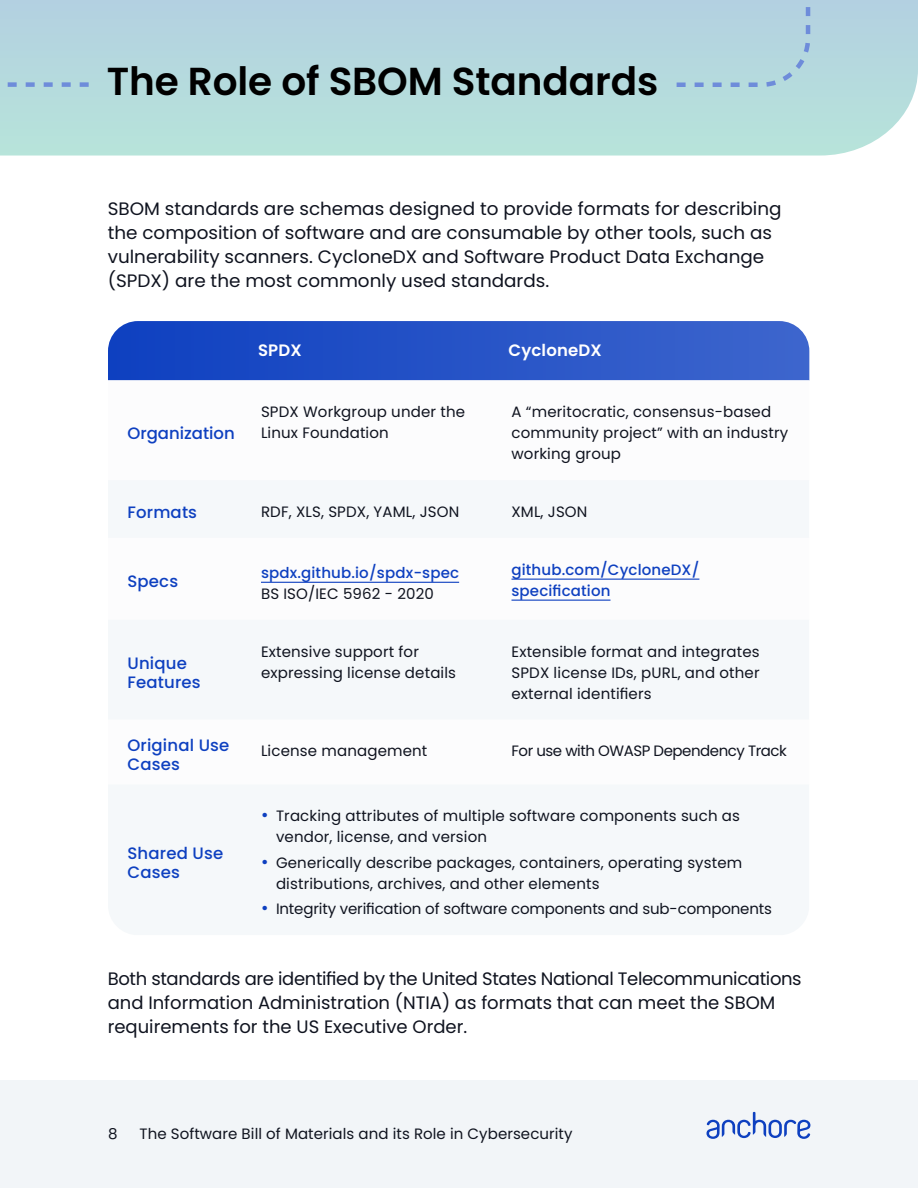
<style>
.page{position:relative;width:918px;height:1188px;background:#fff}
.page>*{position:absolute;margin:0;border:0;box-sizing:border-box;transform-origin:0 0}
.t1{font:600 39px "Poppins";letter-spacing:-.005em;color:#000}
.t2{font:18px/24px "Poppins";color:#0f131f}
.t3{font:500 16.5px/19.5px "Poppins";letter-spacing:.01em;color:#0e40c0}
.t4{font:600 16.5px "Poppins";letter-spacing:.01em;color:#fff}
.t5{font:15px/21px "Poppins";letter-spacing:.01em;color:#0f131f}
.t6{font:15px "Poppins";letter-spacing:-.01em;color:#0f131f}
.t7{font:500 15px/21px "Poppins";letter-spacing:.01em;color:#0e40c0}
.t8{font:15px "Poppins";letter-spacing:-.03em;color:#0f131f}
.s1{font-size:18px;color:#0e40c0}
</style>
<div class="page">
<div style="left:0;top:1080px;width:918px;height:108px;background:#f2f5f8"></div>
<svg style="left:706px;top:1112px;width:104px;height:27px"></svg>
<svg style="left:0;top:0;width:918px;height:156px;background:#b6dadd"></svg>
<svg style="left:0;top:82px;width:89px;height:5px"></svg>
<div style="left:672px;top:0;width:141px;height:89px;background:#b4d5df"></div>
<svg style="left:108px;top:321px;width:701px;height:59px;background:#2754c6"></svg>
<hr style="left:261px;top:582px;width:198px;height:1px;background:#0e40c0">
<hr style="left:512px;top:579px;width:187px;height:1px;background:#0e40c0">
<hr style="left:512px;top:600px;width:98px;height:1px;background:#0e40c0">
<h1 class="t1" style="left:107px;top:58px;width:553px">The Role of SBOM Standards</h1>
<p class="t2" style="left:108px;top:197px;width:675px">SBOM standards are schemas designed to provide formats for describing the composition of software and are consumable by other tools, such as vulnerability scanners. CycloneDX and Software Product Data Exchange (SPDX) are the most commonly used standards.</p>
<p class="t3" style="left:128px;top:423px;width:109px">Organization</p>
<p class="t4" style="left:258px;top:341px;width:45px">SPDX</p>
<p class="t4" style="left:509px;top:341px;width:95px">CycloneDX</p>
<p class="t5" style="left:261px;top:401px;width:206px">SPDX Workgroup under the<br>Linux Foundation</p>
<p class="t5" style="left:512px;top:401px;width:278px">A “meritocratic, consensus-based community project” with an industry working group</p>
<p class="t3" style="left:128px;top:502px;width:71px">Formats</p>
<p class="t5" style="left:261px;top:501px;width:200px">RDF, XLS, SPDX, YAML, JSON</p>
<p class="t5" style="left:512px;top:501px;width:77px">XML, JSON</p>
<p class="t3" style="left:128px;top:572px;width:52px">Specs</p>
<p class="t7" style="left:261px;top:562px;width:200px">spdx.github.io/spdx-spec</p>
<p class="t5" style="left:261px;top:583px;width:174px">BS ISO/IEC 5962 - 2020</p>
<p class="t7" style="left:512px;top:559px;width:189px">github.com/CycloneDX/ specification</p>
<p class="t3" style="left:128px;top:653px;width:75px">Unique<br>Features</p>
<p class="t5" style="left:261px;top:641px;width:197px">Extensive support for expressing license details</p>
<p class="t5" style="left:512px;top:641px;width:250px;text-align:justify">Extensible format and integrates SPDX license IDs, pURL, and other external identifiers</p>
<p class="t3" style="left:128px;top:735px;width:103px">Original Use<br>Cases</p>
<p class="t5" style="left:261px;top:741px;width:168px">License management</p>
<p class="t8" style="left:512px;top:742px;width:277px">For use with OWASP Dependency Track</p>
<p class="t3" style="left:128px;top:843px;width:97px">Shared Use<br>Cases</p>
<p class="t5" style="left:276px;top:806px;width:466px;text-indent:-15px"><span class="s1">•</span> Tracking attributes of multiple software components such as vendor, license, and version</p>
<p class="t5" style="left:276px;top:852px;width:468px;text-indent:-15px"><span class="s1">•</span> Generically describe packages, containers, operating system distributions, archives, and other elements</p>
<p class="t6" style="left:261px;top:900px;width:513px"><span class="s1">•</span> Integrity verification of software components and sub-components</p>
<p class="t2" style="left:108px;top:967px;width:696px">Both standards are identified by the United States National Telecommunications and Information Administration (NTIA) as formats that can meet the SBOM requirements for the US Executive Order.</p>
<p class="t5" style="left:108px;top:1123px;width:11px">8</p>
<p class="t5" style="left:140px;top:1123px;width:435px">The Software Bill of Materials and its Role in Cybersecurity</p>
</div>
